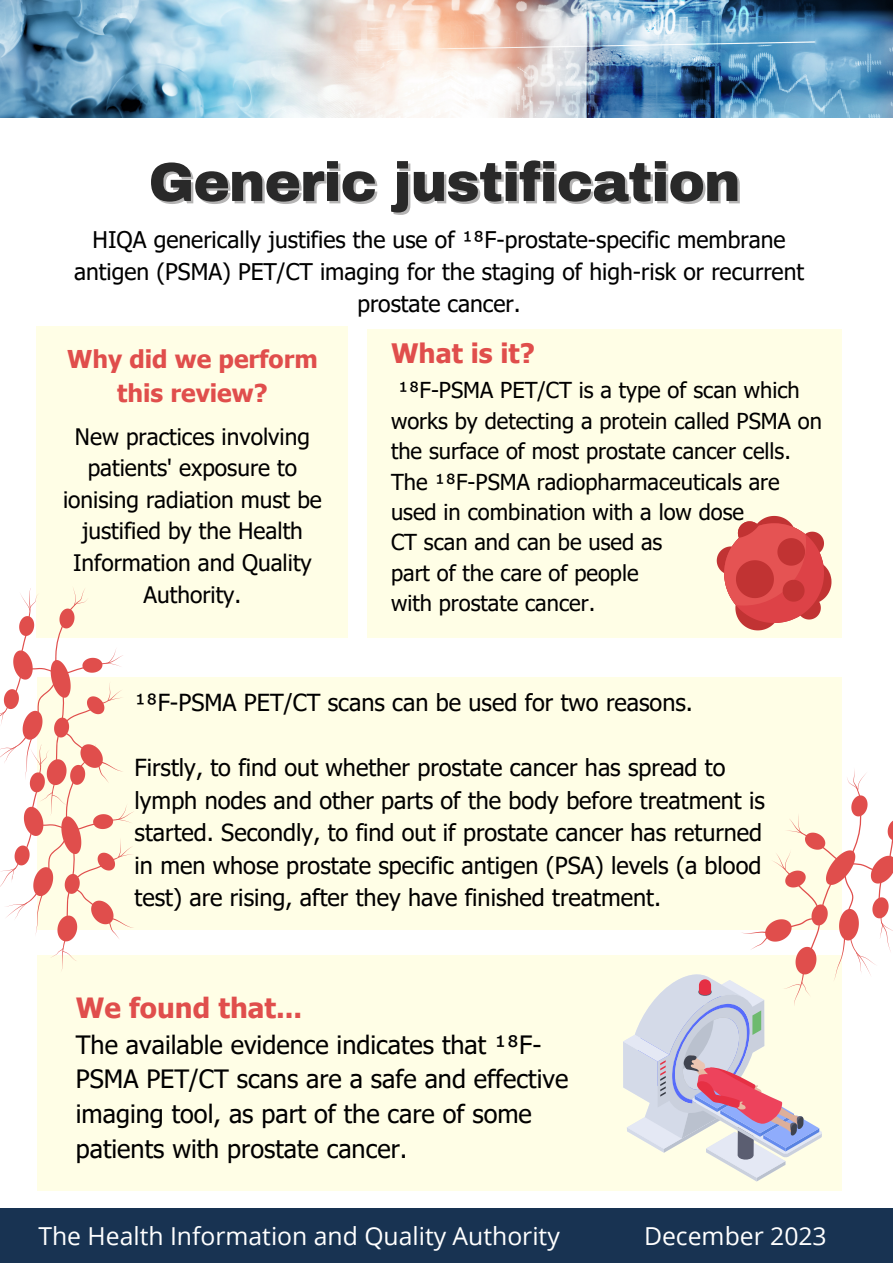
<style>
.page{position:relative;width:893px;height:1263px;background:#fff}
.page>*{position:absolute;margin:0;border:0;box-sizing:border-box;transform-origin:0 0}
.t1{font:900 54.97px "Archivo";letter-spacing:-.02em;color:#000}
.t2{font:700 27.83px "Tahoma";color:#e04e4c}
.t3{font:700 26.78px "Tahoma";color:#e04e4c}
.t4{font:25.28px/34.9px "Tahoma";color:#000}
.t5{font:24.75px "Open Sans";color:#fff}
.t6{font:700 24.53px/34.3px "Tahoma";color:#e04e4c;text-align:center}
.t7{font:23.48px/32.6px "Tahoma";color:#000}
.t8{font:22.95px/32.1px "Tahoma";color:#000;text-align:center}
.t9{font:22.73px/31.5px "Tahoma";color:#000;text-align:center}
.t10{font:21.98px/30.4px "Tahoma";color:#000}
</style>
<div class="page">
<div style="left:0;top:1208px;width:893px;height:55px;background:#183352"></div>
<img style="left:0;top:0;width:893px;height:117px">
<div style="left:37px;top:956px;width:804px;height:235px;background:#fffee6"></div>
<div style="left:37px;top:677px;width:804px;height:253px;background:#fffee6"></div>
<div style="left:37px;top:326px;width:311px;height:312px;background:#fffee6"></div>
<div style="left:367px;top:329px;width:474px;height:309px;background:#fffee6"></div>
<svg style="left:0;top:586px;width:135px;height:385px"></svg>
<svg style="left:623px;top:768px;width:270px;height:413px"></svg>
<svg style="left:716px;top:516px;width:115px;height:114px"></svg>
<h1 class="t1" style="left:148px;top:153px;width:593px">Generic justification</h1>
<p class="t8" style="left:74px;top:223px;width:731px">HIQA generically justifies the use of ¹⁸F-prostate-specific membrane antigen (PSMA) PET/CT imaging for the staging of high-risk or recurrent prostate cancer.</p>
<p class="t6" style="left:67px;top:341px;width:252px">Why did we perform this review?</p>
<p class="t9" style="left:63px;top:420px;width:260px">New practices involving patients' exposure to ionising radiation must be justified by the Health<br>Information and Quality<br>Authority.</p>
<p class="t3" style="left:391px;top:337px;width:145px">What is it?</p>
<p class="t10" style="left:391px;top:374px;width:432px;text-indent:7px">¹⁸F-PSMA PET/CT is a type of scan which works by detecting a protein called PSMA on the surface of most prostate cancer cells.<br>The ¹⁸F-PSMA radiopharmaceuticals are used in combination with a low dose</p>
<p class="t10" style="left:391px;top:526px;width:273px">CT scan and can be used as</p>
<p class="t10" style="left:391px;top:557px;width:249px">part of the care of people</p>
<p class="t10" style="left:391px;top:587px;width:206px">with prostate cancer.</p>
<p class="t7" style="left:135px;top:685px;width:560px">¹⁸F-PSMA PET/CT scans can be used for two reasons.</p>
<p class="t7" style="left:135px;top:750px;width:632px">Firstly, to find out whether prostate cancer has spread to lymph nodes and other parts of the body before treatment is started. Secondly, to find out if prostate cancer has returned in men whose prostate specific antigen (PSA) levels (a blood test) are rising, after they have finished treatment.</p>
<p class="t2" style="left:76px;top:990px;width:228px">We found that...</p>
<p class="t4" style="left:76px;top:1026px;width:494px">The available evidence indicates that ¹⁸F-PSMA PET/CT scans are a safe and effective imaging tool, as part of the care of some patients with prostate cancer.</p>
<p class="t5" style="left:38px;top:1219px;width:523px">The Health Information and Quality Authority</p>
<p class="t5" style="left:644px;top:1219px;width:184px">December 2023</p>
</div>
